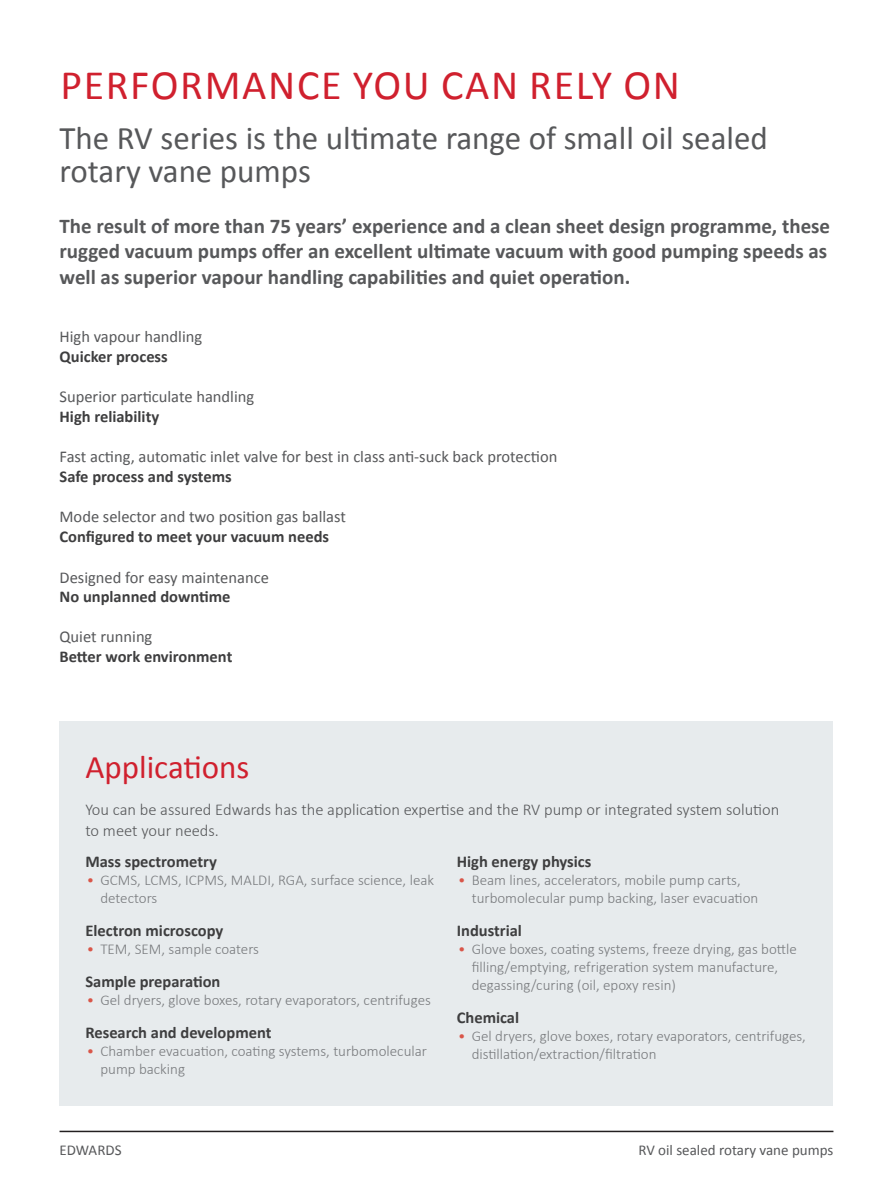
<style>
.page{position:relative;width:893px;height:1191px;background:#fff}
.page>*{position:absolute;margin:0;border:0;box-sizing:border-box;transform-origin:0 0}
.t1{font:42px "Calibri";letter-spacing:.04em;color:#d0202e}
.t2{font:33px/33px "Calibri";color:#57585a}
.t3{font:33px "Calibri";color:#d0202e}
.t4{font:700 21px/25.5px "Calibri";color:#57585a}
.t5{font:700 16.5px "Calibri";color:#3e3e3f}
.t6{font:16.5px "Calibri";color:#57585a}
.t7{font:300 16.5px/20.2px "Calibri";color:#57585a}
.t8{font:300 15px/18px "Calibri";color:#787a7d}
.t9{font:15px "Calibri";color:#57585a}
.s1{color:#d95649}
</style>
<div class="page">
<hr style="left:60px;top:1130px;width:773px;height:2px;background:#231f20">
<div style="left:60px;top:721px;width:773px;height:385px;background:#e7ebed"></div>
<h1 class="t1" style="left:60px;top:69px;width:621px">PERFORMANCE YOU CAN RELY ON</h1>
<h2 class="t2" style="left:60px;top:122px;width:710px">The RV series is the ultimate range of small oil sealed rotary vane pumps</h2>
<p class="t4" style="left:60px;top:214px;width:772px">The result of more than 75 years’ experience and a clean sheet design programme, these rugged vacuum pumps offer an excellent ultimate vacuum with good pumping speeds as well as superior vapour handling capabilities and quiet operation.</p>
<p class="t6" style="left:60px;top:326px;width:144px">High vapour handling</p>
<p class="t5" style="left:60px;top:350px;width:110px">Quicker process</p>
<p class="t6" style="left:60px;top:386px;width:196px">Superior particulate handling</p>
<p class="t5" style="left:60px;top:411px;width:101px">High reliability</p>
<p class="t6" style="left:60px;top:446px;width:499px">Fast acting, automatic inlet valve for best in class anti-suck back protection</p>
<p class="t5" style="left:60px;top:471px;width:174px">Safe process and systems</p>
<p class="t6" style="left:60px;top:506px;width:288px">Mode selector and two position gas ballast</p>
<p class="t5" style="left:60px;top:526px;width:271px">Configured to meet your vacuum needs</p>
<p class="t6" style="left:60px;top:566px;width:211px">Designed for easy maintenance</p>
<p class="t5" style="left:60px;top:586px;width:172px">No unplanned downtime</p>
<p class="t6" style="left:60px;top:626px;width:94px">Quiet running</p>
<p class="t5" style="left:60px;top:646px;width:174px">Better work environment</p>
<h2 class="t3" style="left:85px;top:746px;width:166px">Applications</h2>
<p class="t7" style="left:85px;top:799px;width:695px">You can be assured Edwards has the application expertise and the RV pump or integrated system solution to meet your needs.</p>
<p class="t5" style="left:85px;top:855px;width:133px">Mass spectrometry</p>
<p class="t8" style="left:100px;top:870px;width:335px;text-indent:-14px"><span class="s1">•</span> GCMS, LCMS, ICPMS, MALDI, RGA, surface science, leak detectors</p>
<p class="t5" style="left:85px;top:924px;width:139px">Electron microscopy</p>
<p class="t8" style="left:87px;top:939px;width:174px"><span class="s1">•</span> TEM, SEM, sample coaters</p>
<p class="t5" style="left:85px;top:970px;width:137px">Sample preparation</p>
<p class="t8" style="left:87px;top:990px;width:345px"><span class="s1">•</span> Gel dryers, glove boxes, rotary evaporators, centrifuges</p>
<p class="t5" style="left:85px;top:1026px;width:188px">Research and development</p>
<p class="t8" style="left:100px;top:1041px;width:328px;text-indent:-14px"><span class="s1">•</span> Chamber evacuation, coating systems, turbomolecular pump backing</p>
<p class="t5" style="left:457px;top:855px;width:136px">High energy physics</p>
<p class="t8" style="left:472px;top:870px;width:288px;text-indent:-14px"><span class="s1">•</span> Beam lines, accelerators, mobile pump carts, turbomolecular pump backing, laser evacuation</p>
<p class="t5" style="left:457px;top:924px;width:67px">Industrial</p>
<p class="t8" style="left:472px;top:939px;width:327px;text-indent:-14px"><span class="s1">•</span> Glove boxes, coating systems, freeze drying, gas bottle filling/emptying, refrigeration system manufacture, degassing/curing (oil, epoxy resin)</p>
<p class="t5" style="left:457px;top:1011px;width:64px">Chemical</p>
<p class="t8" style="left:472px;top:1026px;width:336px;text-indent:-14px"><span class="s1">•</span> Gel dryers, glove boxes, rotary evaporators, centrifuges, distillation/extraction/filtration</p>
<p class="t9" style="left:60px;top:1144px;width:64px">EDWARDS</p>
<p class="t9" style="left:638px;top:1144px;width:197px">RV oil sealed rotary vane pumps</p>
</div>
